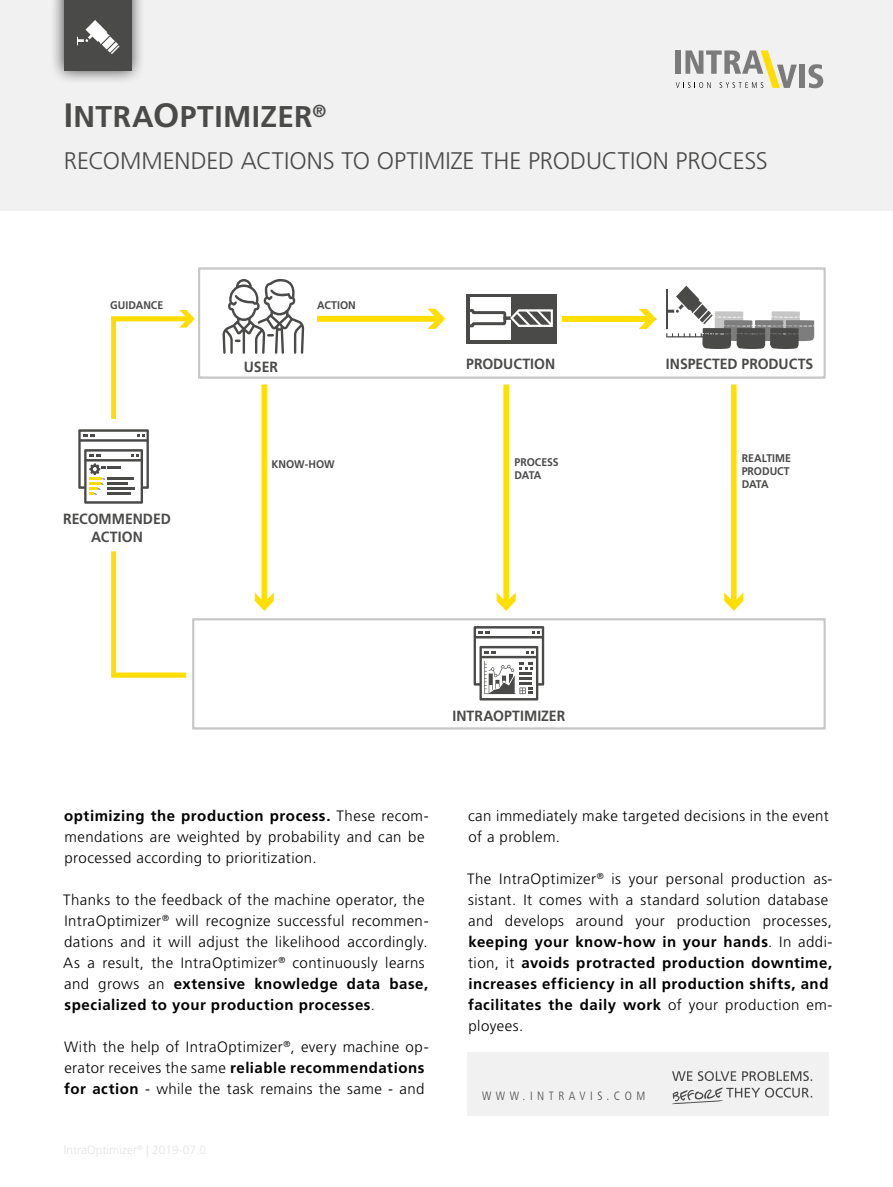
<style>
.page{position:relative;width:893px;height:1187px;background:#fff}
.page>*{position:absolute;margin:0;border:0;box-sizing:border-box;transform-origin:0 0}
.t1{font:700 30px "Frutiger LT Std";letter-spacing:.015em;color:#4a4a49}
.t2{font:300 24px "Frutiger LT Std";letter-spacing:-.005em;color:#4a4a49}
.t3{font:300 15px/21px "Frutiger LT Std";letter-spacing:.03em;color:#000}
.t4{font:700 14.85px/17.7px "Frutiger LT Std";color:#4a4a49;text-align:center;scale:.95 1}
.t5{font:300 condensed 12px "Frutiger LT Std";letter-spacing:.375em;color:#4a4a49}
.t6{font:700 11.1px/13.4px "Frutiger LT Std";color:#4a4a49;text-align:justify;scale:.95 1}
.t7{font:900 3px "Frutiger LT Std";color:#4a4a49;scale:.95 1}
.s1{font-size:33.75px}
.s2{font-weight:700}
</style>
<div class="page">
<div style="left:0;top:0;width:893px;height:295px;background:#f1f1f1"></div>
<svg style="left:676px;top:50px;width:121px;height:38px"></svg>
<div style="left:799px;top:65px;width:6px;height:23px;background:#7c7b7b"></div>
<svg style="left:808px;top:64px;width:15px;height:24px"></svg>
<div style="left:50px;top:0;width:96px;height:84px;background:#000;opacity:.75"></div>
<div style="left:64px;top:0;width:67px;height:70px;background:#4a4a49"></div>
<svg style="left:77px;top:20px;width:43px;height:34px"></svg>
<div style="left:0;top:211px;width:893px;height:556px;background:#fff"></div>
<svg style="left:111px;top:551px;width:76px;height:127px"></svg>
<div style="left:503px;top:384px;width:6px;height:220px;background:#ffde00"></div>
<svg style="left:497px;top:592px;width:19px;height:19px"></svg>
<div style="left:317px;top:316px;width:122px;height:6px;background:#fd0"></div>
<svg style="left:428px;top:309px;width:17px;height:20px"></svg>
<div style="left:562px;top:316px;width:88px;height:6px;background:#ffde00"></div>
<svg style="left:639px;top:309px;width:17px;height:20px"></svg>
<svg style="left:474px;top:626px;width:70px;height:74px"></svg>
<svg style="left:666px;top:285px;width:148px;height:64px"></svg>
<div style="left:467px;top:293px;width:90px;height:50px;background:#4a4a49"></div>
<div style="left:471px;top:297px;width:40px;height:42px;background:#fff"></div>
<svg style="left:470px;top:307px;width:83px;height:22px"></svg>
<svg style="left:222px;top:279px;width:82px;height:75px"></svg>
<div style="left:731px;top:384px;width:6px;height:220px;background:#ffde00"></div>
<svg style="left:724px;top:592px;width:19px;height:19px"></svg>
<div style="left:261px;top:384px;width:6px;height:220px;background:#ffde00"></div>
<svg style="left:255px;top:592px;width:19px;height:19px"></svg>
<svg style="left:78px;top:310px;width:117px;height:193px"></svg>
<div style="left:198px;top:267px;width:628px;height:111px;border:2px solid #c6c6c6"></div>
<div style="left:192px;top:618px;width:634px;height:111px;border:2px solid #c6c6c6"></div>
<div style="left:468px;top:1051px;width:361px;height:64px;background:#f1f1f1"></div>
<svg style="left:672px;top:1071px;width:140px;height:9px"></svg>
<svg style="left:672px;top:1087px;width:140px;height:17px"></svg>
<h1 class="t1" style="left:64px;top:99px;width:264px"><span class="s1">I</span>NTRA<span class="s1">O</span>PTIMIZER<sup>®</sup></h1>
<h2 class="t2" style="left:64px;top:147px;width:706px">RECOMMENDED ACTIONS TO OPTIMIZE THE PRODUCTION PROCESS</h2>
<p class="t6" style="left:110px;top:298px;width:57px">GUIDANCE</p>
<p class="t7" style="left:103px;top:477px;width:4px">%</p>
<p class="t7" style="left:101px;top:481px;width:4px">%</p>
<p class="t7" style="left:98px;top:486px;width:4px">%</p>
<p class="t7" style="left:94px;top:491px;width:4px">%</p>
<p class="t4" style="left:63px;top:510px;width:115px">RECOMMENDED<br>ACTION</p>
<p class="t6" style="left:317px;top:298px;width:42px">ACTION</p>
<p class="t4" style="left:244px;top:358px;width:37px">USER</p>
<p class="t4" style="left:466px;top:355px;width:95px">PRODUCTION</p>
<p class="t4" style="left:666px;top:355px;width:157px">INSPECTED PRODUCTS</p>
<p class="t6" style="left:272px;top:458px;width:68px">KNOW-HOW</p>
<p class="t6" style="left:515px;top:455px;width:48px">PROCESS<br>DATA</p>
<p class="t4" style="left:452px;top:706px;width:120px">INTRAOPTIMIZER</p>
<p class="t6" style="left:742px;top:451px;width:53px">REALTIME PRODUCT DATA</p>
<p class="t3" style="left:64px;top:805px;width:366px"><span class="s2">optimizing the production process.</span> These recom&shy;mendations are weighted by probability and can be processed according to prioritization.</p>
<p class="t3" style="left:63px;top:889px;width:367px">Thanks to the feedback of the machine operator, the IntraOptimizer<sup>®</sup> will recognize successful recommen&shy;dations and it will adjust the likelihood accordingly.<br>As a result, the IntraOptimizer<sup>®</sup> continuously learns and grows an <span class="s2">extensive knowledge data base, specialized to your production processes</span>.</p>
<p class="t3" style="left:64px;top:1036px;width:366px">With the help of IntraOptimizer<sup>®</sup>, every machine op&shy;erator receives the same <span class="s2">reliable recommendations for action</span> - while the task remains the same - and</p>
<p class="t3" style="left:468px;top:805px;width:362px">can immediately make targeted decisions in the event of a problem.</p>
<p class="t3" style="left:467px;top:868px;width:367px">The IntraOptimizer<sup>®</sup> is your personal production as&shy;sistant. It comes with a standard solution database and develops around your production processes, <span class="s2">keeping your know-how in your hands</span>. In addi&shy;tion, it <span class="s2">avoids protracted production downtime, increases efficiency in all production shifts, and facilitates the daily work</span> of your production em&shy;ployees.</p>
<p class="t5" style="left:482px;top:1088px;width:165px">WWW.INTRAVIS.COM</p>
</div>
